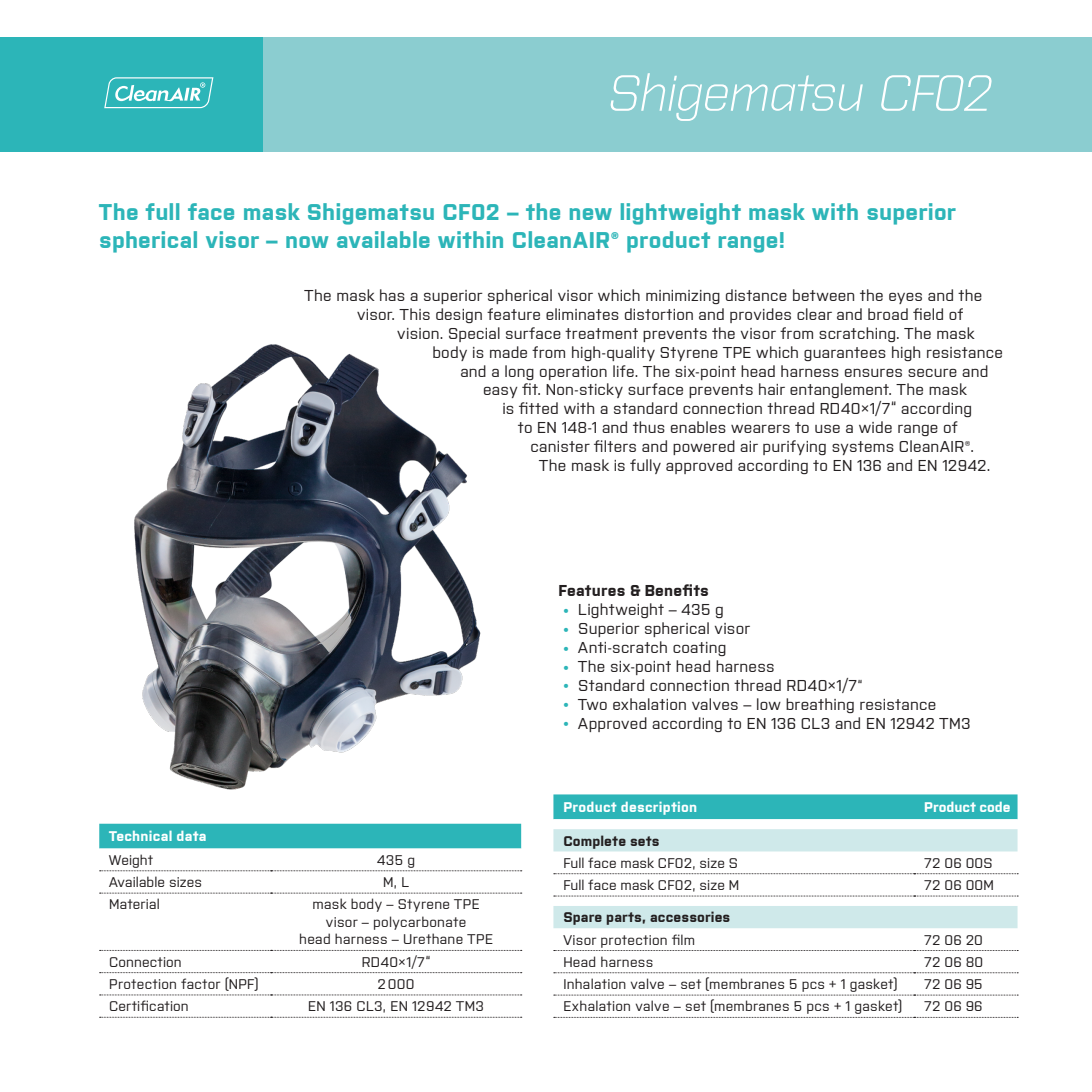
<style>
.page{position:relative;width:1092px;height:1092px;background:#fff}
.page>*{position:absolute;margin:0;border:0;box-sizing:border-box;transform-origin:0 0}
.název_výrobku{font:italic 300 50.75px "Purista";letter-spacing:-.02em;color:#fff}
.perex{font:700 22.75px/27.3px "Purista";letter-spacing:.01em;color:#2cb5b8}
.běžný_text{font:500 15.75px "Purista";letter-spacing:.015em;color:#231f20}
.běžný_text-2{font:700 15.75px "Purista";letter-spacing:.02em;color:#231f20}
.M_tabulka-text{font:500 14px "Purista";letter-spacing:.015em;color:#231f20}
.Paragraph_Style_1{font:500 14px "Purista";letter-spacing:.02em;color:#231f20}
.M_tabulka-text-2{font:700 14px "Purista";letter-spacing:.01em;color:#231f20}
.M_tabulka-výrobek-ná{font:700 14px "Purista";letter-spacing:.015em;color:#fff}
.M_tabulka-text-3{font:500 14px "Purista";letter-spacing:.04em;color:#231f20}
.běžný_text-3{font:700 14px "Purista";letter-spacing:.02em;color:#fff}
.s1{font-size:17.5px;color:#2cb5b8}
.s2{font-size:14px}
</style>
<div class="page">
<div style="left:0;top:37px;width:1057px;height:114px;background:#2cb5b8"></div>
<div style="left:263px;top:37px;width:828px;height:114px;background:#8bcdd0"></div>
<svg style="left:104px;top:77px;width:109px;height:31px"></svg>
<img style="left:134px;top:344px;width:347px;height:446px">
<div style="left:99px;top:823px;width:422px;height:25px;background:#2cb5b8"></div>
<svg style="left:99px;top:848px;width:422px;height:169px"></svg>
<svg style="left:99px;top:870px;width:423px;height:125px"></svg>
<svg style="left:100px;top:1016px;width:422px;height:1px"></svg>
<div style="left:553px;top:794px;width:464px;height:25px;background:#2cb5b8"></div>
<svg style="left:553px;top:819px;width:464px;height:177px"></svg>
<svg style="left:553px;top:829px;width:465px;height:99px"></svg>
<svg style="left:553px;top:950px;width:465px;height:23px"></svg>
<svg style="left:553px;top:994px;width:465px;height:1px"></svg>
<svg style="left:554px;top:1016px;width:464px;height:1px"></svg>
<p class="název_výrobku" style="left:607px;top:56px;width:386px">Shigematsu CF02</p>
<p class="perex" style="left:99px;top:197px;width:858px">The full face mask Shigematsu CF02 – the new lightweight mask with superior spherical visor – now available within CleanAIR® product range!</p>
<p class="běžný_text" style="left:304px;top:284px;width:679px">The mask has a superior spherical visor which minimizing distance between the eyes and the</p>
<p class="běžný_text" style="left:357px;top:303px;width:607px">visor. This design feature eliminates distortion and provides clear and broad field of</p>
<p class="běžný_text" style="left:397px;top:322px;width:578px">vision. Special surface treatment prevents the visor from scratching. The mask</p>
<p class="běžný_text" style="left:432px;top:340px;width:572px">body is made from high-quality Styrene TPE which guarantees high resistance</p>
<p class="běžný_text" style="left:460px;top:359px;width:529px">and a long operation life. The six-point head harness ensures secure and</p>
<p class="běžný_text" style="left:483px;top:378px;width:485px">easy fit. Non-sticky surface prevents hair entanglement. The mask</p>
<p class="běžný_text" style="left:502px;top:397px;width:471px">is fitted with a standard connection thread RD40×1/7“ according</p>
<p class="běžný_text" style="left:518px;top:416px;width:441px">to EN 148-1 and thus enables wearers to use a wide range of</p>
<p class="běžný_text" style="left:530px;top:435px;width:445px">canister filters and powered air purifying systems CleanAIR®.</p>
<p class="běžný_text" style="left:539px;top:454px;width:453px">The mask is fully approved according to EN 136 and EN 12942.</p>
<p class="běžný_text-3" style="left:109px;top:826px;width:99px">Technical data</p>
<p class="M_tabulka-text" style="left:109px;top:849px;width:45px">Weight</p>
<p class="Paragraph_Style_1" style="left:377px;top:849px;width:39px">435 g</p>
<p class="M_tabulka-text" style="left:109px;top:872px;width:94px">Available sizes</p>
<p class="Paragraph_Style_1" style="left:383px;top:872px;width:27px">M, L</p>
<p class="M_tabulka-text" style="left:109px;top:894px;width:52px">Material</p>
<p class="Paragraph_Style_1" style="left:312px;top:894px;width:169px">mask body – Styrene TPE</p>
<p class="Paragraph_Style_1" style="left:326px;top:911px;width:142px">visor – polycarbonate</p>
<p class="Paragraph_Style_1" style="left:299px;top:929px;width:195px">head harness – Urethane TPE</p>
<p class="M_tabulka-text" style="left:109px;top:951px;width:74px">Connection</p>
<p class="Paragraph_Style_1" style="left:361px;top:951px;width:70px">RD40×1/7“</p>
<p class="M_tabulka-text-3" style="left:109px;top:973px;width:151px">Protection factor (NPF)</p>
<p class="Paragraph_Style_1" style="left:377px;top:973px;width:38px">2000</p>
<p class="M_tabulka-text" style="left:109px;top:996px;width:81px">Certification</p>
<p class="Paragraph_Style_1" style="left:308px;top:996px;width:177px">EN 136 CL3, EN 12942 TM3</p>
<p class="běžný_text-2" style="left:558px;top:579px;width:152px">Features &amp; Benefits</p>
<p class="běžný_text" style="left:563px;top:598px;width:162px"><span class="s1">•</span> Lightweight – 435 g</p>
<p class="běžný_text" style="left:563px;top:617px;width:188px"><span class="s1">•</span> Superior spherical visor</p>
<p class="běžný_text" style="left:563px;top:636px;width:164px"><span class="s1">•</span> Anti-scratch coating</p>
<p class="běžný_text" style="left:563px;top:654px;width:213px"><span class="s1">•</span> The six-point head harness</p>
<p class="běžný_text" style="left:563px;top:673px;width:301px"><span class="s1">•</span> Standard connection thread RD40×1/7<span class="s2">“</span></p>
<p class="běžný_text" style="left:563px;top:692px;width:374px"><span class="s1">•</span> Two exhalation valves – low breathing resistance</p>
<p class="běžný_text" style="left:563px;top:711px;width:409px"><span class="s1">•</span> Approved according to EN 136 CL3 and EN 12942 TM3</p>
<p class="M_tabulka-výrobek-ná" style="left:563px;top:796px;width:135px">Product description</p>
<p class="M_tabulka-výrobek-ná" style="left:924px;top:796px;width:88px">Product code</p>
<p class="M_tabulka-text-2" style="left:563px;top:830px;width:98px">Complete sets</p>
<p class="M_tabulka-text" style="left:563px;top:852px;width:176px">Full face mask CF02, size S</p>
<p class="M_tabulka-text" style="left:924px;top:852px;width:70px">72 06 00S</p>
<p class="M_tabulka-text" style="left:563px;top:874px;width:177px">Full face mask CF02, size M</p>
<p class="M_tabulka-text" style="left:924px;top:874px;width:71px">72 06 00M</p>
<p class="M_tabulka-text-2" style="left:563px;top:907px;width:168px">Spare parts, accessories</p>
<p class="M_tabulka-text" style="left:563px;top:929px;width:133px">Visor protection film</p>
<p class="M_tabulka-text" style="left:924px;top:929px;width:60px">72 06 20</p>
<p class="M_tabulka-text" style="left:563px;top:951px;width:91px">Head harness</p>
<p class="M_tabulka-text" style="left:924px;top:951px;width:61px">72 06 80</p>
<p class="M_tabulka-text" style="left:563px;top:973px;width:336px">Inhalation valve – set (membranes 5 pcs + 1 gasket)</p>
<p class="M_tabulka-text" style="left:924px;top:973px;width:60px">72 06 95</p>
<p class="M_tabulka-text" style="left:563px;top:996px;width:340px">Exhalation valve – set (membranes 5 pcs + 1 gasket)</p>
<p class="M_tabulka-text" style="left:924px;top:996px;width:60px">72 06 96</p>
</div>
